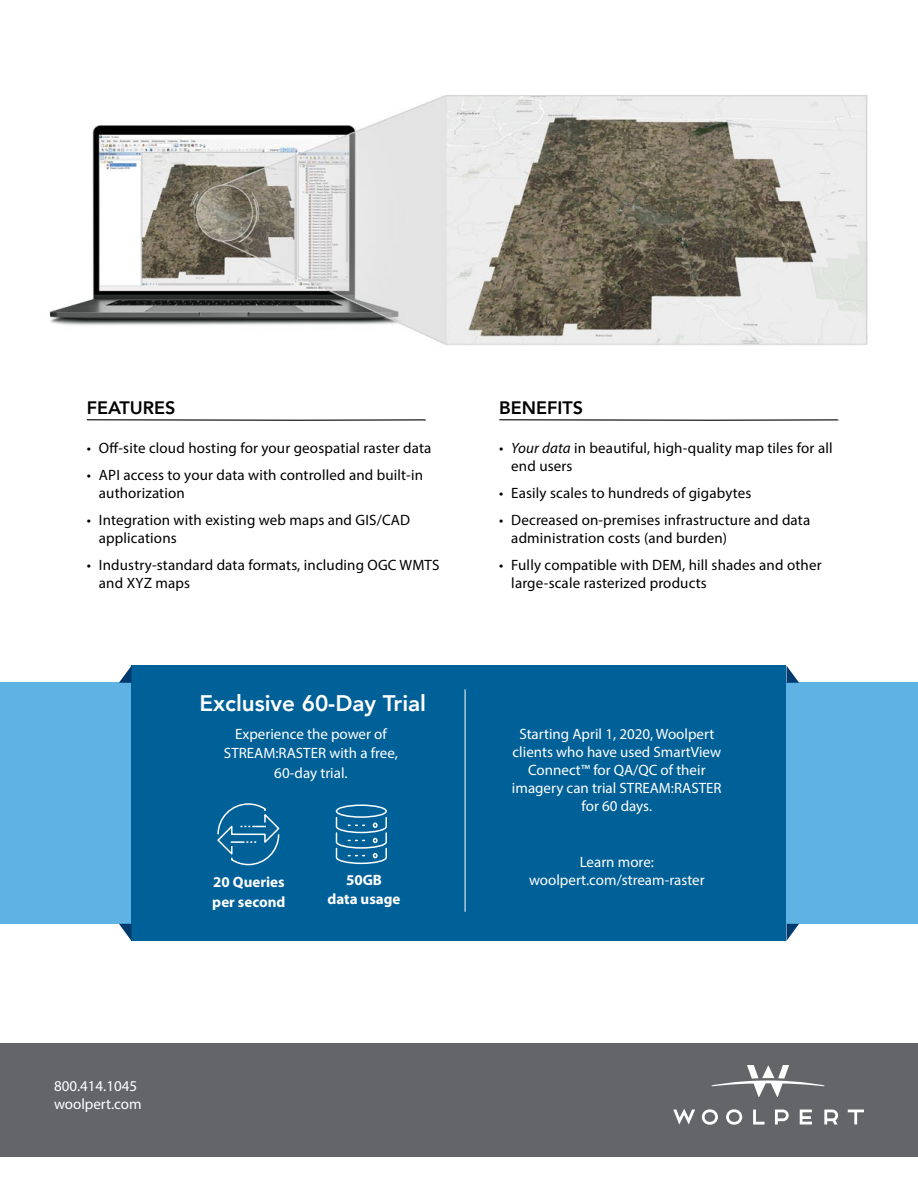
<style>
.page{position:relative;width:918px;height:1188px;background:#fff}
.page>*{position:absolute;margin:0;border:0;box-sizing:border-box;transform-origin:0 0}
.t1{font:800 22.5px "Avenir";color:#fff}
.t2{font:800 18px "Avenir";color:#000}
.t3{font:15px/18px "Myriad Pro";letter-spacing:.01em;color:#000}
.t4{font:15px/18px "Myriad Pro";color:#fff;text-align:center}
.t5{font:700 15px/19.5px "Myriad Pro";color:#fff}
.s1{font-style:italic}
</style>
<div class="page">
<div style="left:0;top:1043px;width:918px;height:114px;background:#636569"></div>
<svg style="left:702px;top:1109px;width:16px;height:16px"></svg>
<svg style="left:726px;top:1109px;width:16px;height:16px"></svg>
<svg style="left:775px;top:1110px;width:14px;height:14px"></svg>
<svg style="left:753px;top:1110px;width:12px;height:15px"></svg>
<svg style="left:800px;top:1110px;width:12px;height:14px"></svg>
<svg style="left:824px;top:1110px;width:14px;height:15px"></svg>
<svg style="left:673px;top:1109px;width:22px;height:16px"></svg>
<svg style="left:711px;top:1065px;width:114px;height:32px"></svg>
<svg style="left:848px;top:1110px;width:16px;height:14px"></svg>
<img style="left:50px;top:95px;width:818px;height:250px">
<svg style="left:86px;top:419px;width:341px;height:2px"></svg>
<svg style="left:499px;top:419px;width:340px;height:2px"></svg>
<div style="left:0;top:683px;width:918px;height:241px;background:#5eb3e4"></div>
<div style="left:132px;top:666px;width:654px;height:275px;background:#006098"></div>
<svg style="left:119px;top:924px;width:13px;height:17px"></svg>
<svg style="left:786px;top:924px;width:13px;height:17px"></svg>
<svg style="left:119px;top:666px;width:13px;height:17px"></svg>
<svg style="left:786px;top:666px;width:13px;height:17px"></svg>
<svg style="left:217px;top:803px;width:63px;height:63px"></svg>
<div style="left:336px;top:804px;width:51px;height:14px;border:2px solid #fff;border-radius:50%"></div>
<svg style="left:335px;top:812px;width:52px;height:53px"></svg>
<hr style="left:465px;top:689px;width:1px;height:223px;background:#fff">
<p class="t2" style="left:87px;top:394px;width:90px">FEATURES</p>
<p class="t2" style="left:499px;top:394px;width:85px">BENEFITS</p>
<p class="t3" style="left:87px;top:439px;width:346px">• Off-site cloud hosting for your geospatial raster data</p>
<p class="t3" style="left:99px;top:466px;width:326px;text-indent:-12px">• API access to your data with controlled and built-in authorization</p>
<p class="t3" style="left:99px;top:511px;width:313px;text-indent:-12px">• Integration with existing web maps and GIS/CAD applications</p>
<p class="t3" style="left:99px;top:556px;width:342px;text-indent:-12px">• Industry-standard data formats, including OGC WMTS and XYZ maps</p>
<h1 class="t1" style="left:199px;top:686px;width:228px">Exclusive 60-Day Trial</h1>
<p class="t4" style="left:224px;top:724px;width:175px;line-height:19.5px">Experience the power of<br>STREAM:RASTER with a free,<br>60-day trial.</p>
<p class="t5" style="left:212px;top:872px;width:75px">20 Queries per second</p>
<p class="t5" style="left:327px;top:869px;width:75px;text-align:center">50GB<br>data usage</p>
<p class="t3" style="left:511px;top:439px;width:323px;text-indent:-12px"><span class="s1">• Your data</span> in beautiful, high-quality map tiles for all end users</p>
<p class="t3" style="left:499px;top:484px;width:254px">• Easily scales to hundreds of gigabytes</p>
<p class="t3" style="left:511px;top:511px;width:301px;text-indent:-12px">• Decreased on-premises infrastructure and data administration costs (and burden)</p>
<p class="t3" style="left:511px;top:556px;width:312px;text-indent:-12px">• Fully compatible with DEM, hill shades and other large-scale rasterized products</p>
<p class="t4" style="left:512px;top:724px;width:211px">Starting April 1, 2020, Woolpert clients who have used SmartView<br>Connect™ for QA/QC of their imagery can trial STREAM:RASTER for 60 days.</p>
<p class="t4" style="left:529px;top:853px;width:177px">Learn more: woolpert.com/stream-raster</p>
<p class="t4" style="left:54px;top:1077px;width:89px;text-align:left">800.414.1045 woolpert.com</p>
</div>
